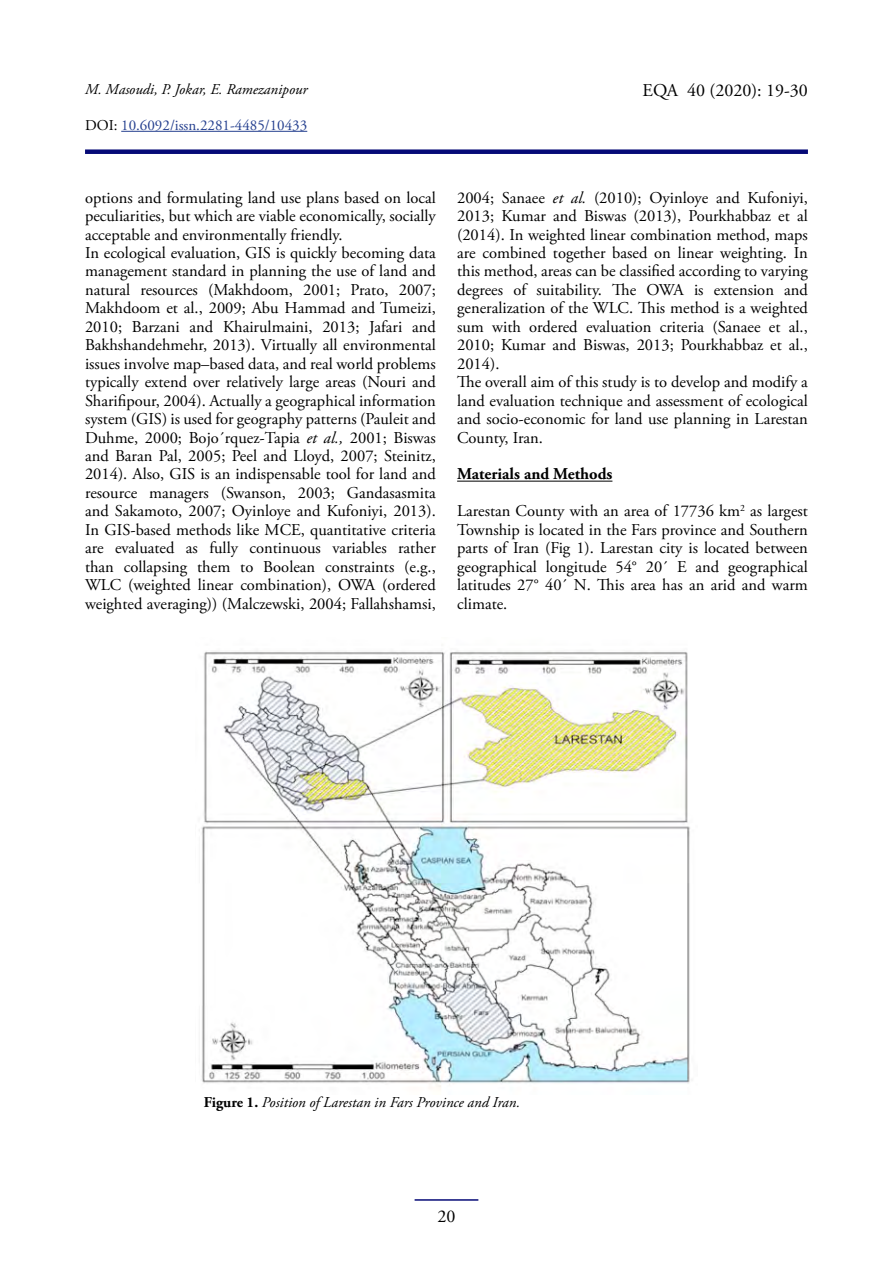
<style>
.page{position:relative;width:893px;height:1263px;background:#fff}
.page>*{position:absolute;margin:0;border:0;box-sizing:border-box;transform-origin:0 0}
.t1{font:18px "Adobe Garamond Pro";color:#000}
.t2{font:16.5px/18.5px "Adobe Garamond Pro";color:#000}
.t3{font:700 16.5px "Adobe Garamond Pro";color:#000}
.t4{font:italic 15px "Adobe Garamond Pro";color:#000}
.t5{font:15px "Adobe Garamond Pro";color:#25408f}
.s1{color:#000}
.s2{font-style:italic}
.s3{font-weight:700;font-style:normal}
</style>
<div class="page">
<div style="left:85px;top:149px;width:723px;height:5px;background:#060a77"></div>
<hr style="left:121px;top:131px;width:186px;height:1px;background:#25408f">
<hr style="left:415px;top:1199px;width:63px;height:2px;background:#060a77">
<hr style="left:457px;top:481px;width:155px;height:1px;background:#000">
<img style="left:201px;top:651px;width:489px;height:439px">
<p class="t4" style="left:85px;top:80px;width:224px">M. Masoudi, P. Jokar, E. Ramezanipour</p>
<p class="t5" style="left:85px;top:116px;width:224px"><span class="s1">DOI:</span> 10.6092/issn.2281-4485/10433</p>
<p class="t1" style="left:642px;top:79px;width:167px">EQA 40 (2020): 19-30</p>
<p class="t2" style="left:85px;top:189px;width:352px">options and formulating land use plans based on local peculiarities, but which are viable economically, socially acceptable and environmentally friendly.<br>In ecological evaluation, GIS is quickly becoming data management standard in planning the use of land and natural resources (Makhdoom, 2001; Prato, 2007; Makhdoom et al., 2009; Abu Hammad and Tumeizi, 2010; Barzani and Khairulmaini, 2013; Jafari and Bakhshandehmehr, 2013). Virtually all environmental issues involve map–based data, and real world problems typically extend over relatively large areas (Nouri and Sharifipour, 2004). Actually a geographical information system (GIS) is used for geography patterns (Pauleit and Duhme, 2000; Bojo´rquez-Tapia <span class="s2">et al.,</span> 2001; Biswas and Baran Pal, 2005; Peel and Lloyd, 2007; Steinitz, 2014). Also, GIS is an indispensable tool for land and resource managers (Swanson, 2003; Gandasasmita and Sakamoto, 2007; Oyinloye and Kufoniyi, 2013).<br>In GIS-based methods like MCE, quantitative criteria are evaluated as fully continuous variables rather than collapsing them to Boolean constraints (e.g., WLC (weighted linear combination), OWA (ordered weighted averaging)) (Malczewski, 2004; Fallahshamsi,</p>
<p class="t2" style="left:457px;top:189px;width:352px">2004; Sanaee <span class="s2">et al.</span> (2010); Oyinloye and Kufoniyi, 2013; Kumar and Biswas (2013), Pourkhabbaz et al (2014). In weighted linear combination method, maps are combined together based on linear weighting. In this method, areas can be classified according to varying degrees of suitability. The OWA is extension and generalization of the WLC. This method is a weighted sum with ordered evaluation criteria (Sanaee et al., 2010; Kumar and Biswas, 2013; Pourkhabbaz et al., 2014).<br>The overall aim of this study is to develop and modify a land evaluation technique and assessment of ecological and socio-economic for land use planning in Larestan County, Iran.</p>
<p class="t3" style="left:457px;top:465px;width:157px">Materials and Methods</p>
<p class="t2" style="left:457px;top:502px;width:352px;text-align:justify">Larestan County with an area of 17736 km<sup>2</sup> as largest Township is located in the Fars province and Southern parts of Iran (Fig 1). Larestan city is located between geographical longitude 54° 20´ E and geographical latitudes 27° 40´ N. This area has an arid and warm climate.</p>
<p class="t4" style="left:204px;top:1093px;width:318px"><span class="s3">Figure 1.</span> Position of Larestan in Fars Province and Iran.</p>
<p class="t1" style="left:437px;top:1205px;width:19px">20</p>
</div>
